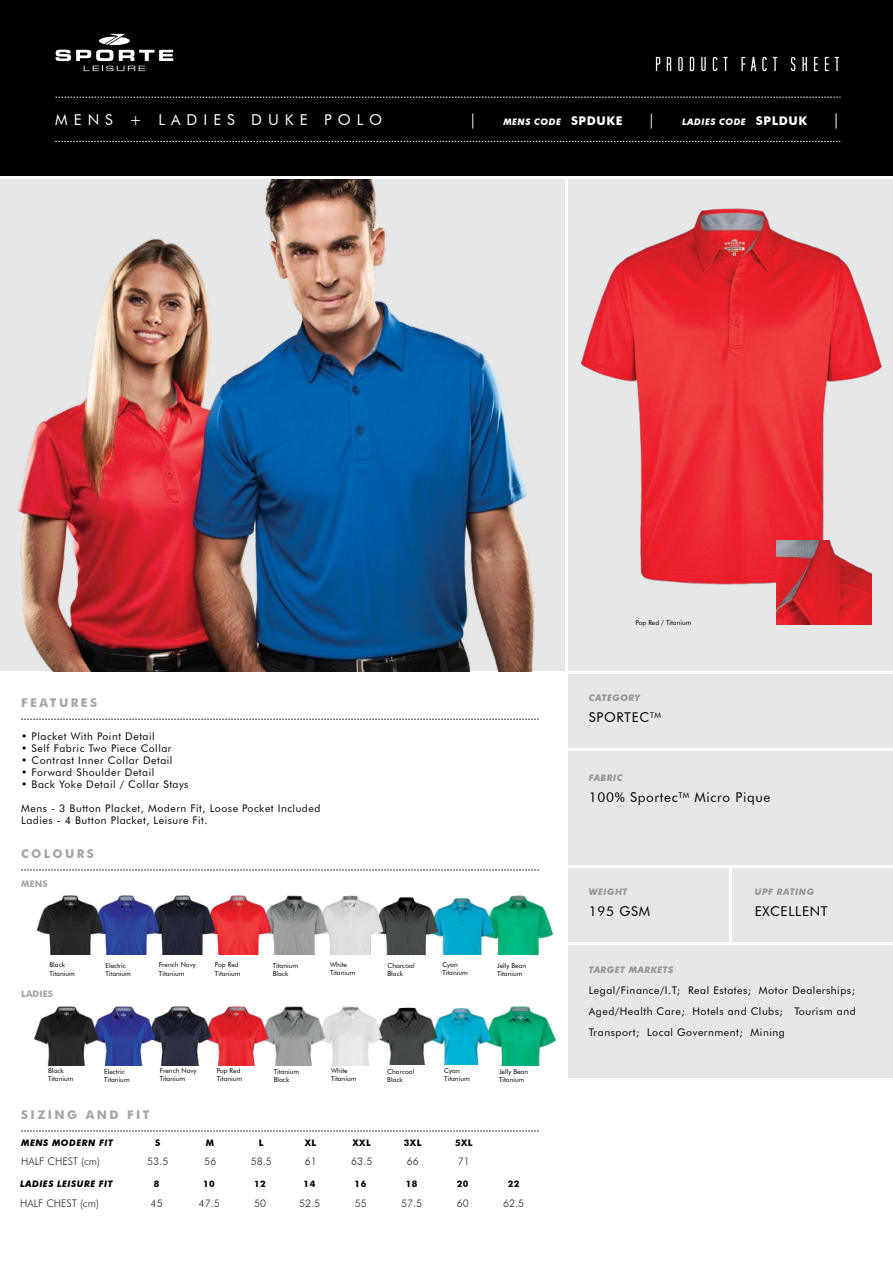
<style>
.page{position:relative;width:893px;height:1263px;background:#fff}
.page>*{position:absolute;margin:0;border:0;box-sizing:border-box;transform-origin:0 0}
.t1{font:15px "Futura BT";letter-spacing:.4em;color:#fff}
.t2{font:13.5px "Futura BT";letter-spacing:.05em;color:#000}
.t3{font:700 12px "Futura BT";letter-spacing:.2em;color:#a5a5a5}
.t4{font:10.5px/21px "Futura BT";letter-spacing:.05em;color:#000}
.t5{font:300 10.5px "Futura BT";color:#292829}
.t6{font:italic 700 9px "Futura BT";letter-spacing:.05em;color:#939598}
.t7{font:italic 700 9px "Futura BT";letter-spacing:.05em;color:#fff}
.t8{font:italic 700 9px "Futura BT";letter-spacing:.05em;color:#000}
.t9{font:700 9px "Futura BT";letter-spacing:.05em;color:#000}
.t10{font:700 9px "Futura BT";color:#a5a5a5}
.t11{font:6.75px/8.1px "Futura BT";color:#000}
.s1{font-style:normal;font-size:12px}
</style>
<div class="page">
<div style="left:568px;top:868px;width:161px;height:74px;background:#e6e7e8"></div>
<div style="left:732px;top:868px;width:161px;height:74px;background:#e6e7e8"></div>
<div style="left:568px;top:945px;width:325px;height:133px;background:#e6e7e8"></div>
<div style="left:568px;top:179px;width:325px;height:492px;background:#e6e7e8"></div>
<div style="left:0;top:0;width:893px;height:175px;background:#000"></div>
<svg style="left:56px;top:34px;width:117px;height:37px"></svg>
<svg style="left:656px;top:57px;width:183px;height:14px"></svg>
<svg style="left:56px;top:97px;width:784px;height:1px"></svg>
<svg style="left:55px;top:141px;width:785px;height:1px"></svg>
<svg style="left:21px;top:719px;width:518px;height:1px"></svg>
<div style="left:568px;top:674px;width:325px;height:74px;background:#e6e7e8"></div>
<div style="left:568px;top:751px;width:325px;height:114px;background:#e6e7e8"></div>
<div style="left:0;top:179px;width:564px;height:492px;background:#e6e7e8"></div>
<img style="left:17px;top:179px;width:518px;height:492px">
<svg style="left:21px;top:870px;width:518px;height:1px"></svg>
<img style="left:580px;top:208px;width:302px;height:377px">
<img style="left:776px;top:540px;width:96px;height:85px">
<img style="left:503px;top:896px;width:51px;height:59px">
<img style="left:477px;top:1006px;width:80px;height:59px">
<img style="left:447px;top:898px;width:56px;height:57px">
<img style="left:391px;top:896px;width:56px;height:59px">
<img style="left:335px;top:896px;width:56px;height:59px">
<img style="left:279px;top:896px;width:56px;height:59px">
<img style="left:223px;top:896px;width:56px;height:59px">
<img style="left:167px;top:896px;width:56px;height:59px">
<img style="left:111px;top:896px;width:56px;height:59px">
<img style="left:36px;top:896px;width:75px;height:59px">
<img style="left:449px;top:1006px;width:57px;height:58px">
<img style="left:392px;top:1007px;width:57px;height:57px">
<img style="left:336px;top:1006px;width:56px;height:59px">
<img style="left:279px;top:1006px;width:57px;height:59px">
<img style="left:222px;top:1006px;width:57px;height:59px">
<img style="left:165px;top:1006px;width:57px;height:59px">
<img style="left:109px;top:1006px;width:56px;height:59px">
<img style="left:33px;top:1006px;width:76px;height:59px">
<svg style="left:21px;top:1131px;width:518px;height:1px"></svg>
<h1 class="t1" style="left:55px;top:111px;width:328px">MENS + LADIES DUKE POLO</h1>
<h1 class="t1" style="left:469px;top:111px;width:9px">|</h1>
<p class="t7" style="left:503px;top:116px;width:121px">MENS CODE <span class="s1">SPDUKE</span></p>
<h1 class="t1" style="left:648px;top:111px;width:9px">|</h1>
<p class="t7" style="left:682px;top:116px;width:126px">LADIES CODE <span class="s1">SPLDUK</span></p>
<h1 class="t1" style="left:832px;top:111px;width:9px">|</h1>
<p class="t3" style="left:21px;top:696px;width:77px">FEATURES</p>
<p class="t4" style="left:21px;top:726px;width:135px">• Placket With Point Detail</p>
<p class="t4" style="left:21px;top:738px;width:152px">• Self Fabric Two Piece Collar</p>
<p class="t4" style="left:21px;top:750px;width:153px">• Contrast Inner Collar Detail</p>
<p class="t4" style="left:21px;top:762px;width:135px">• Forward Shoulder Detail</p>
<p class="t4" style="left:21px;top:774px;width:169px">• Back Yoke Detail / Collar Stays</p>
<p class="t4" style="left:21px;top:802px;width:301px;line-height:12px">Mens - 3 Button Placket, Modern Fit, Loose Pocket Included<br>Ladies - 4 Button Placket, Leisure Fit.</p>
<p class="t3" style="left:21px;top:846px;width:74px">COLOURS</p>
<p class="t10" style="left:21px;top:878px;width:28px">MENS</p>
<p class="t11" style="left:49px;top:961px;width:27px">Black<br>Titanium</p>
<p class="t10" style="left:21px;top:988px;width:33px">LADIES</p>
<p class="t11" style="left:48px;top:1067px;width:27px">Black<br>Titanium</p>
<p class="t11" style="left:106px;top:961px;width:27px">Electric<br>Titanium</p>
<p class="t11" style="left:159px;top:961px;width:38px">French Navy<br>Titanium</p>
<p class="t11" style="left:215px;top:961px;width:27px">Pop Red<br>Titanium</p>
<p class="t11" style="left:104px;top:1067px;width:27px">Electric<br>Titanium</p>
<p class="t11" style="left:160px;top:1067px;width:38px">French Navy<br>Titanium</p>
<p class="t11" style="left:217px;top:1067px;width:27px">Pop Red<br>Titanium</p>
<p class="t11" style="left:273px;top:961px;width:27px">Titanium<br>Black</p>
<p class="t11" style="left:274px;top:1067px;width:27px">Titanium<br>Black</p>
<p class="t11" style="left:330px;top:961px;width:27px">White<br>Titanium</p>
<p class="t11" style="left:331px;top:1067px;width:27px">White<br>Titanium</p>
<p class="t11" style="left:387px;top:961px;width:29px">Charcoal<br>Black</p>
<p class="t11" style="left:442px;top:961px;width:27px">Cyan<br>Titanium</p>
<p class="t11" style="left:497px;top:961px;width:31px">Jelly Bean<br>Titanium</p>
<p class="t11" style="left:387px;top:1067px;width:29px">Charcoal<br>Black</p>
<p class="t11" style="left:444px;top:1067px;width:27px">Cyan<br>Titanium</p>
<p class="t11" style="left:499px;top:1067px;width:31px">Jelly Bean<br>Titanium</p>
<p class="t3" style="left:21px;top:1107px;width:130px">SIZING AND FIT</p>
<p class="t8" style="left:21px;top:1137px;width:93px">MENS MODERN FIT</p>
<p class="t9" style="left:155px;top:1137px;width:7px">S</p>
<p class="t9" style="left:206px;top:1137px;width:10px">M</p>
<p class="t9" style="left:259px;top:1137px;width:6px">L</p>
<p class="t9" style="left:305px;top:1137px;width:13px">XL</p>
<p class="t9" style="left:352px;top:1137px;width:20px">XXL</p>
<p class="t9" style="left:404px;top:1137px;width:19px">3XL</p>
<p class="t9" style="left:455px;top:1137px;width:19px">5XL</p>
<p class="t5" style="left:21px;top:1155px;width:80px">HALF CHEST (cm)</p>
<p class="t5" style="left:147px;top:1155px;width:23px">53.5</p>
<p class="t5" style="left:204px;top:1155px;width:14px">56</p>
<p class="t5" style="left:251px;top:1155px;width:23px">58.5</p>
<p class="t5" style="left:305px;top:1155px;width:14px">61</p>
<p class="t5" style="left:351px;top:1155px;width:23px">63.5</p>
<p class="t5" style="left:407px;top:1155px;width:14px">66</p>
<p class="t5" style="left:458px;top:1155px;width:14px">71</p>
<p class="t8" style="left:20px;top:1178px;width:94px">LADIES LEISURE FIT</p>
<p class="t9" style="left:154px;top:1178px;width:7px">8</p>
<p class="t9" style="left:203px;top:1178px;width:13px">10</p>
<p class="t9" style="left:254px;top:1178px;width:13px">12</p>
<p class="t9" style="left:304px;top:1178px;width:13px">14</p>
<p class="t9" style="left:355px;top:1178px;width:13px">16</p>
<p class="t9" style="left:406px;top:1178px;width:13px">18</p>
<p class="t9" style="left:457px;top:1178px;width:13px">20</p>
<p class="t9" style="left:508px;top:1178px;width:13px">22</p>
<p class="t5" style="left:20px;top:1196px;width:80px">HALF CHEST (cm)</p>
<p class="t5" style="left:151px;top:1196px;width:14px">45</p>
<p class="t5" style="left:199px;top:1196px;width:23px">47.5</p>
<p class="t5" style="left:254px;top:1196px;width:14px">50</p>
<p class="t5" style="left:299px;top:1196px;width:23px">52.5</p>
<p class="t5" style="left:355px;top:1196px;width:14px">55</p>
<p class="t5" style="left:401px;top:1196px;width:23px">57.5</p>
<p class="t5" style="left:457px;top:1196px;width:14px">60</p>
<p class="t5" style="left:503px;top:1196px;width:23px">62.5</p>
<p class="t11" style="left:636px;top:618px;width:57px">Pop Red / Titanium</p>
<p class="t6" style="left:589px;top:692px;width:53px">CATEGORY</p>
<p class="t2" style="left:589px;top:709px;width:74px">SPORTEC<sup>TM</sup></p>
<p class="t6" style="left:589px;top:773px;width:35px">FABRIC</p>
<p class="t2" style="left:589px;top:789px;width:183px">100% Sportec<sup>TM</sup> Micro Pique</p>
<p class="t6" style="left:589px;top:886px;width:40px">WEIGHT</p>
<p class="t2" style="left:589px;top:903px;width:63px">195 GSM</p>
<p class="t6" style="left:755px;top:886px;width:61px">UPF RATING</p>
<p class="t2" style="left:755px;top:903px;width:74px">EXCELLENT</p>
<p class="t6" style="left:589px;top:964px;width:86px">TARGET MARKETS</p>
<p class="t4" style="left:589px;top:979px;width:268px;text-align:justify">Legal/Finance/I.T; Real Estates; Motor Dealerships; Aged/Health Care; Hotels and Clubs; Tourism and Transport; Local Government; Mining</p>
</div>
